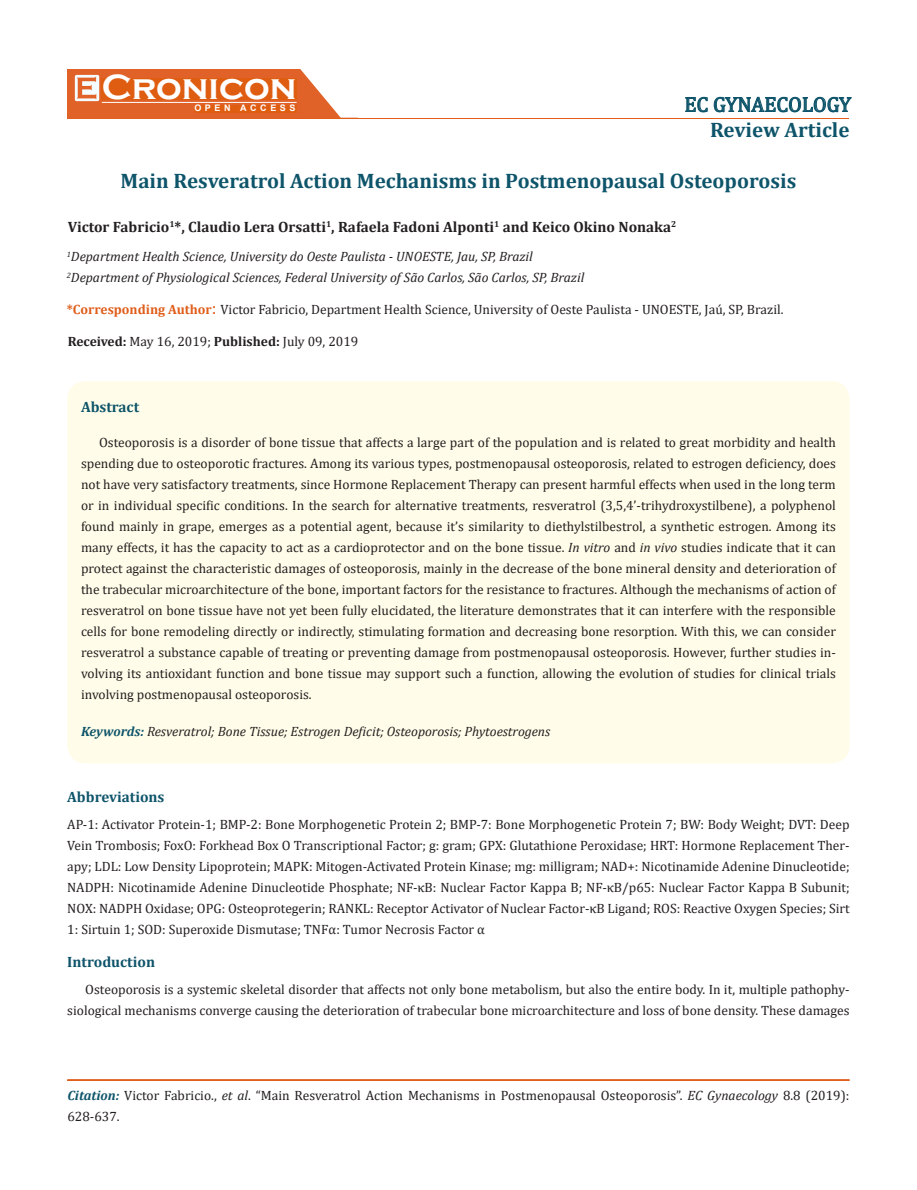
<style>
.page{position:relative;width:917px;height:1190px;background:#fff}
.page>*{position:absolute;margin:0;border:0;box-sizing:border-box;transform-origin:0 0}
.t1{font:700 36px "Copperplate Gothic";color:#fff}
.t2{font:700 21px "Cambria";color:#0e546a}
.t3{font:21px "Cambria";color:#0e546a}
.t4{font:700 15px "Cambria";color:#231f20}
._13-OS-Keywords-cont{font:700 15px "Cambria";color:#0e546a}
._14-OS-Level1-single{font:700 15px "Cambria";color:#0e546a}
._06-OS-Email-address{font:13.5px/21px "Cambria";color:#231f20;text-align:justify}
.No_Spacing{font:13.5px/21px "Cambria";color:#231f20;text-align:right}
.t5{font:italic 13.5px "Cambria";color:#231f20}
.t6{font:700 9px "Arial";letter-spacing:.4em;color:#fff}
.s1{font-weight:700;color:#e05d1a}
.s2{font-size:18px;color:#e05d1a}
.s3{font-weight:700}
.s4{font-style:italic}
.s5{font-weight:700;color:#0e546a}
.s6{font-weight:700;font-style:italic;color:#0e546a}
</style>
<div class="page">
<div style="left:67px;top:70px;width:290px;height:49px;background:#e06228"></div>
<svg style="left:300px;top:69px;width:58px;height:49px"></svg>
<img style="left:75px;top:75px;width:24px;height:26px">
<div style="left:102px;top:79px;width:195px;height:21px;background:#df5d11"></div>
<div style="left:194px;top:105px;width:103px;height:7px;background:#df5d11"></div>
<svg style="left:685px;top:97px;width:166px;height:15px"></svg>
<hr style="left:102px;top:102px;width:194px;height:1px;background:#fff">
<hr style="left:279px;top:118px;width:569px;height:1px;background:#e05d1a">
<hr style="left:67px;top:1080px;width:782px;height:1px;background:#e05d1a">
<div style="left:67px;top:1079px;width:782px;height:1px;border:1px solid #e05d1a"></div>
<div style="left:67px;top:381px;width:782px;height:382px;background:#fffde9;border-radius:18px"></div>
<p class="t1" style="left:102px;top:68px;width:196px">Cronicon</p>
<p class="t6" style="left:194px;top:102px;width:103px">OPEN ACCESS</p>
<p class="t3" style="left:684px;top:92px;width:168px">EC GYNAECOLOGY</p>
<p class="t2" style="left:710px;top:115px;width:141px">Review Article</p>
<p class="t2" style="left:121px;top:166px;width:677px">Main Resveratrol Action Mechanisms in Postmenopausal Osteoporosis</p>
<p class="t4" style="left:68px;top:217px;width:610px">Victor Fabricio<sup>1</sup>*, Claudio Lera Orsatti<sup>1</sup>, Rafaela Fadoni Alponti<sup>1</sup> and Keico Okino Nonaka<sup>2</sup></p>
<p class="t5" style="left:67px;top:247px;width:467px"><sup>1</sup>Department Health Science, University do Oeste Paulista - UNOESTE, Jau, SP, Brazil</p>
<p class="t5" style="left:67px;top:268px;width:519px"><sup>2</sup>Department of Physiological Sciences, Federal University of São Carlos, São Carlos, SP, Brazil</p>
<p class="_06-OS-Email-address" style="left:67px;top:298px;width:718px"><span class="s1">*Corresponding Author</span><span class="s2">:</span> Victor Fabricio, Department Health Science, University of Oeste Paulista - UNOESTE, Jaú, SP, Brazil.</p>
<p class="_06-OS-Email-address" style="left:68px;top:331px;width:292px"><span class="s3">Received:</span> May 16, 2019; <span class="s3">Published:</span> July 09, 2019</p>
<p class="_13-OS-Keywords-cont" style="left:81px;top:396px;width:60px">Abstract</p>
<p class="_06-OS-Email-address" style="left:81px;top:432px;width:756px;text-indent:18px">Osteoporosis is a disorder of bone tissue that affects a large part of the population and is related to great morbidity and health spending due to osteoporotic fractures. Among its various types, postmenopausal osteoporosis, related to estrogen deficiency, does not have very satisfactory treatments, since Hormone Replacement Therapy can present harmful effects when used in the long term or in individual specific conditions. In the search for alternative treatments, resveratrol (3,5,4’-trihydroxystilbene), a polyphenol found mainly in grape, emerges as a potential agent, because it’s similarity to diethylstilbestrol, a synthetic estrogen. Among its many effects, it has the capacity to act as a cardioprotector and on the bone tissue. <span class="s4">In vitro</span> and <span class="s4">in vivo</span> studies indicate that it can protect against the characteristic damages of osteoporosis, mainly in the decrease of the bone mineral density and deterioration of the trabecular microarchitecture of the bone, important factors for the resistance to fractures. Although the mechanisms of action of resveratrol on bone tissue have not yet been fully elucidated, the literature demonstrates that it can interfere with the responsible cells for bone remodeling directly or indirectly, stimulating formation and decreasing bone resorption. With this, we can consider resveratrol a substance capable of treating or preventing damage from postmenopausal osteoporosis. However, further studies in&shy;volving its antioxidant function and bone tissue may support such a function, allowing the evolution of studies for clinical trials involving postmenopausal osteoporosis.</p>
<p class="t5" style="left:81px;top:722px;width:471px"><span class="s5">Keywords:</span> Resveratrol; Bone Tissue; Estrogen Deficit; Osteoporosis; Phytoestrogens</p>
<p class="_13-OS-Keywords-cont" style="left:67px;top:786px;width:99px">Abbreviations</p>
<p class="_06-OS-Email-address" style="left:67px;top:814px;width:783px">AP-1: Activator Protein-1; BMP-2: Bone Morphogenetic Protein 2; BMP-7: Bone Morphogenetic Protein 7; BW: Body Weight; DVT: Deep Vein Trombosis; FoxO: Forkhead Box O Transcriptional Factor; g: gram; GPX: Glutathione Peroxidase; HRT: Hormone Replacement Ther&shy;apy; LDL: Low Density Lipoprotein; MAPK: Mitogen-Activated Protein Kinase; mg: milligram; NAD+: Nicotinamide Adenine Dinucleotide; NADPH: Nicotinamide Adenine Dinucleotide Phosphate; NF-κB: Nuclear Factor Kappa B; NF-κB/p65: Nuclear Factor Kappa B Subunit; NOX: NADPH Oxidase; OPG: Osteoprotegerin; RANKL: Receptor Activator of Nuclear Factor-κB Ligand; ROS: Reactive Oxygen Species; Sirt 1: Sirtuin 1; SOD: Superoxide Dismutase; TNFα: Tumor Necrosis Factor α</p>
<p class="_14-OS-Level1-single" style="left:67px;top:951px;width:89px">Introduction</p>
<p class="No_Spacing" style="left:67px;top:979px;width:783px">Osteoporosis is a systemic skeletal disorder that affects not only bone metabolism, but also the entire body. In it, multiple pathophy&shy;siological mechanisms converge causing the deterioration of trabecular bone microarchitecture and loss of bone density. These damages</p>
<p class="_06-OS-Email-address" style="left:67px;top:1084px;width:783px"><span class="s6">Citation:</span> Victor Fabricio., <span class="s4">et al</span>. “Main Resveratrol Action Mechanisms in Postmenopausal Osteoporosis”. <span class="s4">EC Gynaecology</span> 8.8 (2019):<br>628-637.</p>
</div>
